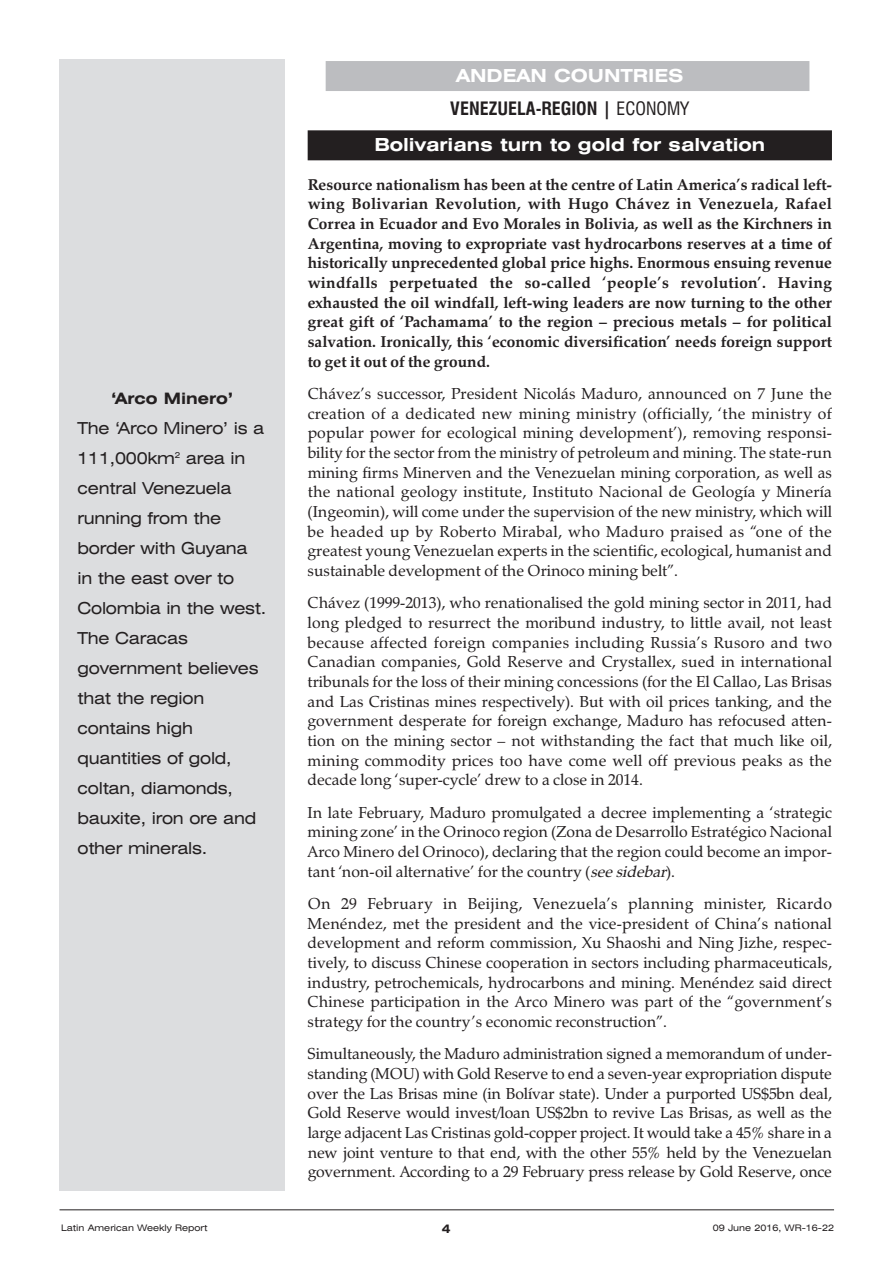
<style>
.page{position:relative;width:893px;height:1263px;background:#fff}
.page>*{position:absolute;margin:0;border:0;box-sizing:border-box;transform-origin:0 0}
.t1{font:700 condensed 18px/33.2px "Swiss 721 BT";color:#231f20;text-align:center}
.t2{font:700 expanded 18px "Swiss 721 BT";color:#fff}
.t3{font:expanded 16.5px/30px "Swiss 721 BT";letter-spacing:-.015em;color:#231f20}
.t4{font:15.75px/19.6px "Zapf Calligraphic 801 BT";color:#231f20;text-align:justify}
.t5{font:700 15.75px/19.6px "Zapf Calligraphic 801 BT";color:#231f20;text-align:justify}
.t6{font:700 expanded 15.75px "Swiss 721 BT";color:#231f20}
.t7{font:700 expanded 12px "Swiss 721 BT";color:#231f20}
.t8{font:expanded 9px "Swiss 721 BT";color:#231f20}
.s1{font-stretch:expanded;color:#fff}
.s2{font-weight:400}
.s3{font-style:italic}
</style>
<div class="page">
<div style="left:326px;top:61px;width:483px;height:30px;background:#bcbdc0"></div>
<div style="left:308px;top:130px;width:524px;height:30px;background:#231f20"></div>
<div style="left:60px;top:60px;width:225px;height:1131px;background:#dcdddf"></div>
<hr style="left:60px;top:1209px;width:774px;height:1px;background:#231f20">
<p class="t6" style="left:111px;top:389px;width:124px">‘Arco Minero’</p>
<p class="t3" style="left:78px;top:413px;width:190px">The ‘Arco Minero’ is a<br>111,000km<sup>2</sup> area in central Venezuela running from the border with Guyana in the east over to<br>Colombia in the west.<br>The Caracas government believes that the region contains high quantities of gold, coltan, diamonds, bauxite, iron ore and other minerals.</p>
<p class="t8" style="left:61px;top:1223px;width:148px">Latin American Weekly Report</p>
<p class="t1" style="left:450px;top:59px;width:241px"><span class="s1">ANDEAN COUNTRIES<br></span>VENEZUELA-REGION | <span class="s2">ECONOMY</span></p>
<p class="t2" style="left:374px;top:135px;width:392px">Bolivarians turn to gold for salvation</p>
<p class="t5" style="left:308px;top:174px;width:526px">Resource nationalism has been at the centre of Latin America’s radical left&shy;wing Bolivarian Revolution, with Hugo Chávez in Venezuela, Rafael Correa in Ecuador and Evo Morales in Bolivia, as well as the Kirchners in Argentina, moving to expropriate vast hydrocarbons reserves at a time of historically unprecedented global price highs. Enormous ensuing revenue windfalls perpetuated the so-called ‘people’s revolution’. Having exhausted the oil windfall, left-wing leaders are now turning to the other great gift of ‘Pachamama’ to the region – precious metals – for political salvation. Ironically, this ‘economic diversification’ needs foreign support to get it out of the ground.</p>
<p class="t4" style="left:308px;top:384px;width:526px">Chávez’s successor, President Nicolás Maduro, announced on 7 June the creation of a dedicated new mining ministry (officially, ‘the ministry of popular power for ecological mining development’), removing responsi&shy;bility for the sector from the ministry of petroleum and mining. The state-run mining firms Minerven and the Venezuelan mining corporation, as well as the national geology institute, Instituto Nacional de Geología y Minería (Ingeomin), will come under the supervision of the new ministry, which will be headed up by Roberto Mirabal, who Maduro praised as “one of the greatest young Venezuelan experts in the scientific, ecological, humanist and sustainable development of the Orinoco mining belt”.</p>
<p class="t4" style="left:308px;top:593px;width:526px">Chávez (1999-2013), who renationalised the gold mining sector in 2011, had long pledged to resurrect the moribund industry, to little avail, not least because affected foreign companies including Russia’s Rusoro and two Canadian companies, Gold Reserve and Crystallex, sued in international tribunals for the loss of their mining concessions (for the El Callao, Las Brisas and Las Cristinas mines respectively). But with oil prices tanking, and the government desperate for foreign exchange, Maduro has refocused atten&shy;tion on the mining sector – not withstanding the fact that much like oil, mining commodity prices too have come well off previous peaks as the decade long ‘super-cycle’ drew to a close in 2014.</p>
<p class="t4" style="left:308px;top:802px;width:526px">In late February, Maduro promulgated a decree implementing a ‘strategic mining zone’ in the Orinoco region (Zona de Desarrollo Estratégico Nacional Arco Minero del Orinoco), declaring that the region could become an impor&shy;tant ‘non-oil alternative’ for the country (<span class="s3">seesidebar</span>).</p>
<p class="t4" style="left:308px;top:894px;width:526px">On 29 February in Beijing, Venezuela’s planning minister, Ricardo Menéndez, met the president and the vice-president of China’s national development and reform commission, Xu Shaoshi and Ning Jizhe, respec&shy;tively, to discuss Chinese cooperation in sectors including pharmaceuticals, industry, petrochemicals, hydrocarbons and mining. Menéndez said direct Chinese participation in the Arco Minero was part of the “government’s strategy for the country’s economic reconstruction”.</p>
<p class="t4" style="left:308px;top:1044px;width:526px">Simultaneously, the Maduro administration signed a memorandum of under&shy;standing (MOU) with Gold Reserve to end a seven-year expropriation dispute over the Las Brisas mine (in Bolívar state). Under a purported US$5bn deal, Gold Reserve would invest/loan US$2bn to revive Las Brisas, as well as the large adjacent Las Cristinas gold-copper project. It would take a 45% share in a new joint venture to that end, with the other 55% held by the Venezuelan government. According to a 29 February press release by Gold Reserve, once</p>
<p class="t7" style="left:442px;top:1221px;width:10px">4</p>
<p class="t8" style="left:713px;top:1223px;width:123px">09 June 2016, WR-16-22</p>
</div>
